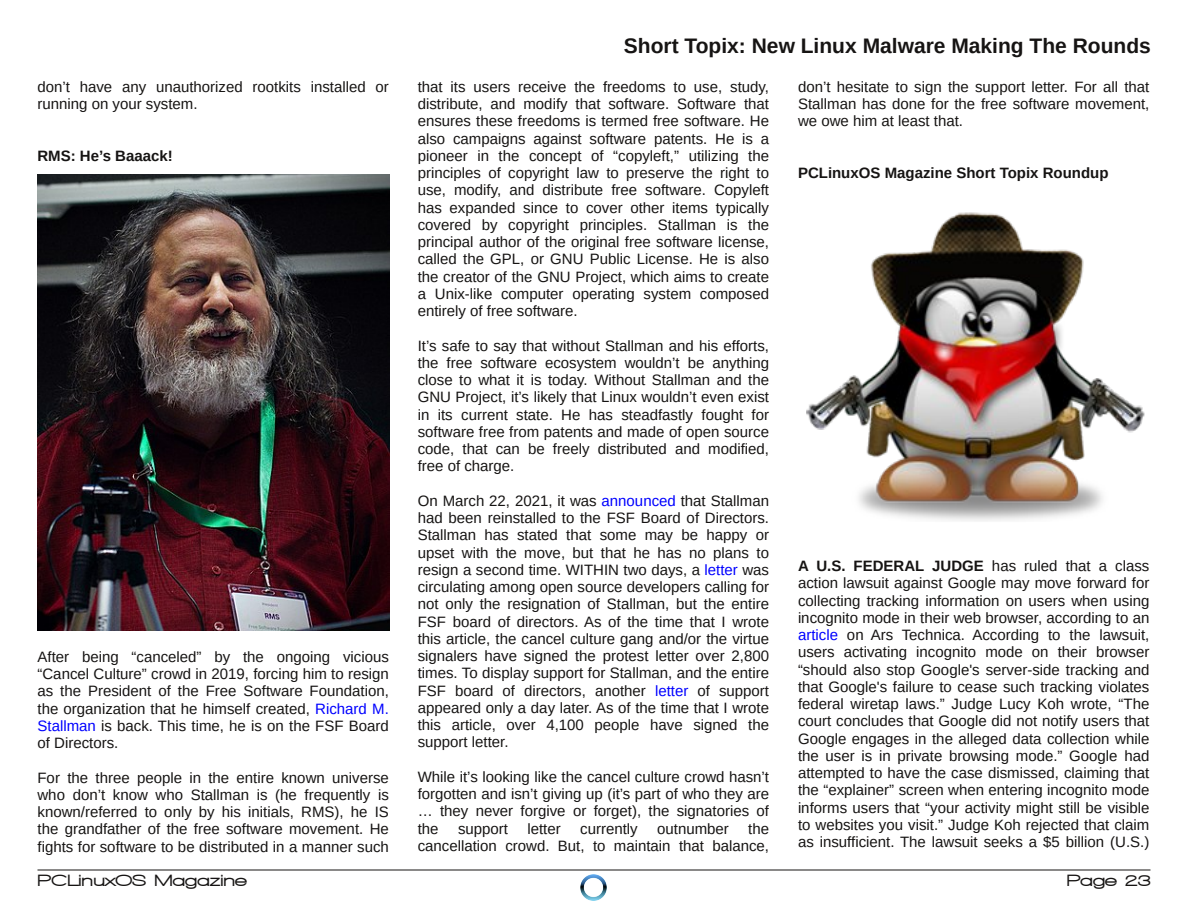
<style>
.page{position:relative;width:1188px;height:918px;background:#fff}
.page>*{position:absolute;margin:0;border:0;box-sizing:border-box;transform-origin:0 0}
.t1{font:700 21px "Liberation Sans";color:#161413}
.t2{font:900 16.5px "Walkway Expand";color:#161413}
.t3{font:15px/17.2px "Liberation Sans";color:#161413;text-align:justify}
.t4{font:700 15px "Liberation Sans";color:#161413}
.s1{color:#00f}
.s2{font-weight:700}
</style>
<div class="page">
<hr style="left:38px;top:870px;width:1112px;height:1px;background:#161413">
<img style="left:580px;top:874px;width:27px;height:27px">
<img style="left:38px;top:174px;width:352px;height:456px">
<img style="left:806px;top:212px;width:339px;height:309px">
<p class="t3" style="left:38px;top:78px;width:353px">don’t have any unauthorized rootkits installed or running on your system.</p>
<p class="t4" style="left:38px;top:147px;width:137px">RMS: He’s Baaack!</p>
<p class="t3" style="left:38px;top:648px;width:353px">After being “canceled” by the ongoing vicious “Cancel Culture” crowd in 2019, forcing him to resign as the President of the Free Software Foundation, the organization that he himself created, <span class="s1">Richard M.<br>Stallman</span> is back. This time, he is on the FSF Board of Directors.</p>
<p class="t3" style="left:38px;top:769px;width:353px">For the three people in the entire known universe who don’t know who Stallman is (he frequently is known/referred to only by his initials, RMS), he IS the grandfather of the free software movement. He fights for software to be distributed in a manner such</p>
<h1 class="t1" style="left:624px;top:34px;width:528px">Short Topix: New Linux Malware Making The Rounds</h1>
<p class="t3" style="left:418px;top:78px;width:353px">that its users receive the freedoms to use, study, distribute, and modify that software. Software that ensures these freedoms is termed free software. He also campaigns against software patents. He is a pioneer in the concept of “copyleft,” utilizing the principles of copyright law to preserve the right to use, modify, and distribute free software. Copyleft has expanded since to cover other items typically covered by copyright principles. Stallman is the principal author of the original free software license, called the GPL, or GNU Public License. He is also the creator of the GNU Project, which aims to create a Unix-like computer operating system composed entirely of free software.</p>
<p class="t3" style="left:418px;top:337px;width:353px">It’s safe to say that without Stallman and his efforts, the free software ecosystem wouldn’t be anything close to what it is today. Without Stallman and the GNU Project, it’s likely that Linux wouldn’t even exist in its current state. He has steadfastly fought for software free from patents and made of open source code, that can be freely distributed and modified, free of charge.</p>
<p class="t3" style="left:418px;top:492px;width:353px">On March 22, 2021, it was <span class="s1">announced</span> that Stallman had been reinstalled to the FSF Board of Directors.<br>Stallman has stated that some may be happy or upset with the move, but that he has no plans to resign a second time. WITHIN two days, a <span class="s1">letter</span> was circulating among open source developers calling for not only the resignation of Stallman, but the entire FSF board of directors. As of the time that I wrote this article, the cancel culture gang and/or the virtue signalers have signed the protest letter over 2,800 times. To display support for Stallman, and the entire FSF board of directors, another <span class="s1">letter</span> of support appeared only a day later. As of the time that I wrote this article, over 4,100 people have signed the support letter.</p>
<p class="t3" style="left:418px;top:768px;width:353px">While it’s looking like the cancel culture crowd hasn’t forgotten and isn’t giving up (it’s part of who they are … they never forgive or forget), the signatories of the</p>
<p class="t3" style="left:418px;top:820px;width:353px;text-align:right">the<br>cancellation crowd. But, to maintain that balance,</p>
<p class="t3" style="left:458px;top:820px;width:52px">support</p>
<p class="t3" style="left:527px;top:820px;width:35px">letter</p>
<p class="t3" style="left:580px;top:820px;width:59px">currently</p>
<p class="t3" style="left:657px;top:820px;width:73px">outnumber</p>
<p class="t3" style="left:798px;top:78px;width:353px">don’t hesitate to sign the support letter. For all that Stallman has done for the free software movement, we owe him at least that.</p>
<p class="t4" style="left:798px;top:165px;width:312px">PCLinuxOS Magazine Short Topix Roundup</p>
<p class="t3" style="left:798px;top:557px;width:353px"><span class="s2">A U.S. FEDERAL JUDGE</span> has ruled that a class action lawsuit against Google may move forward for collecting tracking information on users when using incognito mode in their web browser, according to an <span class="s1">article</span> on Ars Technica. According to the lawsuit, users activating incognito mode on their browser “should also stop Google's server-side tracking and that Google's failure to cease such tracking violates federal wiretap laws.” Judge Lucy Koh wrote, “The court concludes that Google did not notify users that Google engages in the alleged data collection while the user is in private browsing mode.” Google had attempted to have the case dismissed, claiming that the “explainer” screen when entering incognito mode informs users that “your activity might still be visible to websites you visit.” Judge Koh rejected that claim as insufficient. The lawsuit seeks a $5 billion (U.S.)</p>
<p class="t2" style="left:38px;top:871px;width:211px">PCLinuxOS Magazine</p>
<p class="t2" style="left:1067px;top:871px;width:86px">Page 23</p>
</div>
